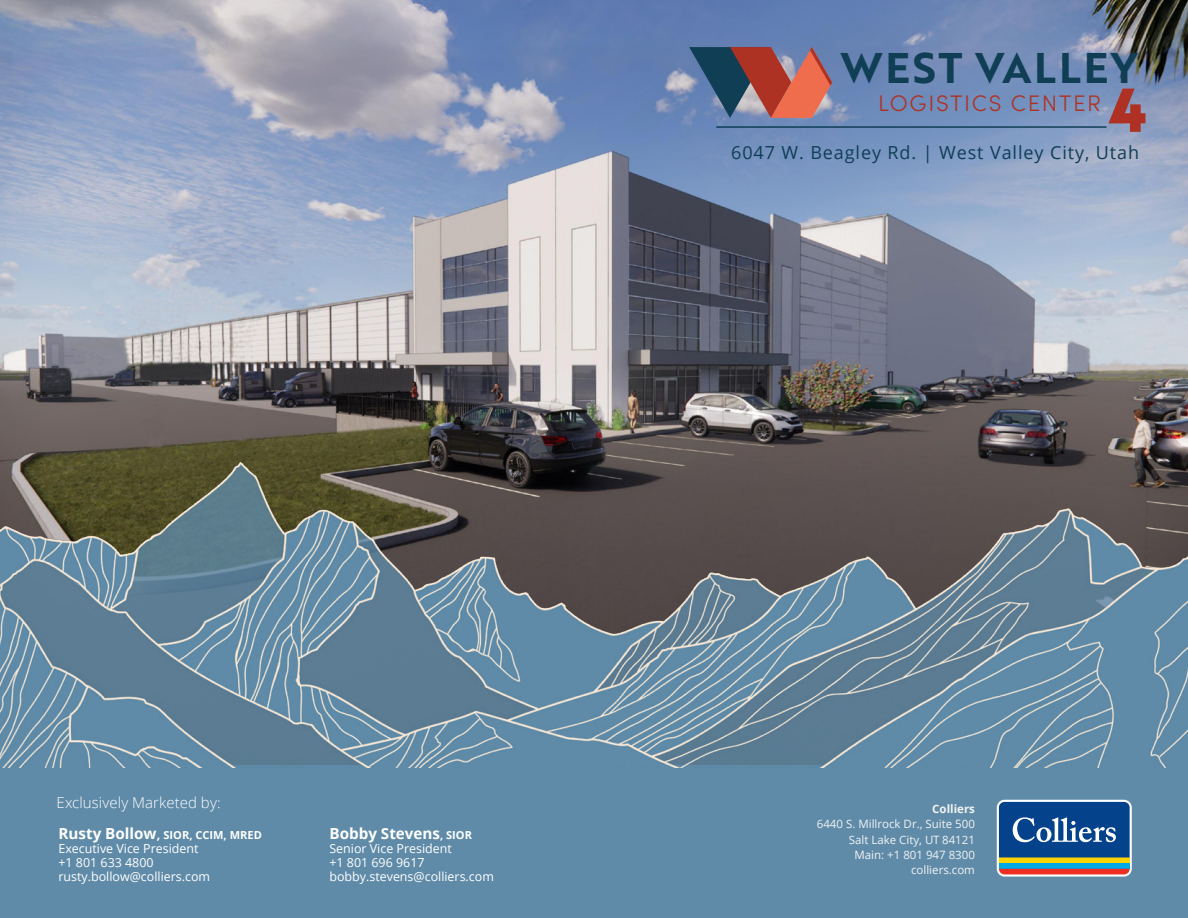
<style>
.page{position:relative;width:1188px;height:918px;background:#fff}
.page>*{position:absolute;margin:0;border:0;box-sizing:border-box;transform-origin:0 0}
.t1{font:60px "Brother 1816 Black";color:#ae3124}
.t2{font:41.7px "Brother 1816 Bold";letter-spacing:.065em;color:#103e54}
.t3{font:300 22.5px "Sofia Pro";letter-spacing:.075em;color:#ae3223}
.t4{font:18px "Open Sans";letter-spacing:.05em;color:#0f3e55}
.t5{font:700 15.15px "Open Sans";color:#fff}
.t6{font:300 15px "Open Sans";letter-spacing:.005em;color:#fff}
.t7{font:12.45px/13.8px "Open Sans";color:#fff}
.t8{font:11.55px/15.3px "Open Sans";color:#f1f3f3;text-align:right}
.t9{font:700 11.55px "Open Sans";color:#f1f3f3}
.t10{font:700 11.1px "Open Sans";color:#fff}
.s1{font-size:15.15px}
.s2{font-size:12.45px}
.s3{font-size:11.1px}
</style>
<div class="page">
<img style="left:0;top:0;width:1188px;height:356px">
<div style="left:0;top:766px;width:1188px;height:152px;background:#5f8ba8"></div>
<img style="left:0;top:356px;width:1188px;height:412px">
<svg style="left:997px;top:800px;width:135px;height:77px"></svg>
<div style="left:999px;top:863px;width:131px;height:6px;background:#00a8e4"></div>
<div style="left:999px;top:857px;width:131px;height:6px;background:#fed503"></div>
<svg style="left:999px;top:869px;width:131px;height:5px"></svg>
<svg style="left:999px;top:802px;width:131px;height:56px;background:#225897"></svg>
<svg style="left:689px;top:47px;width:143px;height:71px;background:#88626b"></svg>
<hr style="left:716px;top:126px;width:391px;height:2px;background:#0f3e55">
<p class="t2" style="left:840px;top:36px;width:299px">WEST VALLEY</p>
<p class="t3" style="left:878px;top:87px;width:224px">LOGISTICS CENTER</p>
<p class="t4" style="left:731px;top:140px;width:409px">6047 W. Beagley Rd. | West Valley City, Utah</p>
<p class="t1" style="left:1109px;top:64px;width:41px">4</p>
<p class="t6" style="left:56px;top:792px;width:166px">Exclusively Marketed by:</p>
<p class="t9" style="left:932px;top:801px;width:44px">Colliers</p>
<p class="t8" style="left:817px;top:816px;width:160px">6440 S. Millrock Dr., Suite 500<br>Salt Lake City, UT 84121<br>Main: +1 801 947 8300 colliers.com</p>
<p class="t10" style="left:58px;top:828px;width:205px"><span class="s1">Rusty Bollow</span><span class="s2">,</span> SIOR, CCIM, MRED</p>
<p class="t7" style="left:59px;top:841px;width:153px">Executive Vice President +1 801 633 4800 rusty.bollow@colliers.com</p>
<p class="t5" style="left:329px;top:823px;width:144px">Bobby Stevens<span class="s3">, SIOR</span></p>
<p class="t7" style="left:329px;top:841px;width:166px">Senior Vice President<br>+1 801 696 9617 bobby.stevens@colliers.com</p>
</div>
